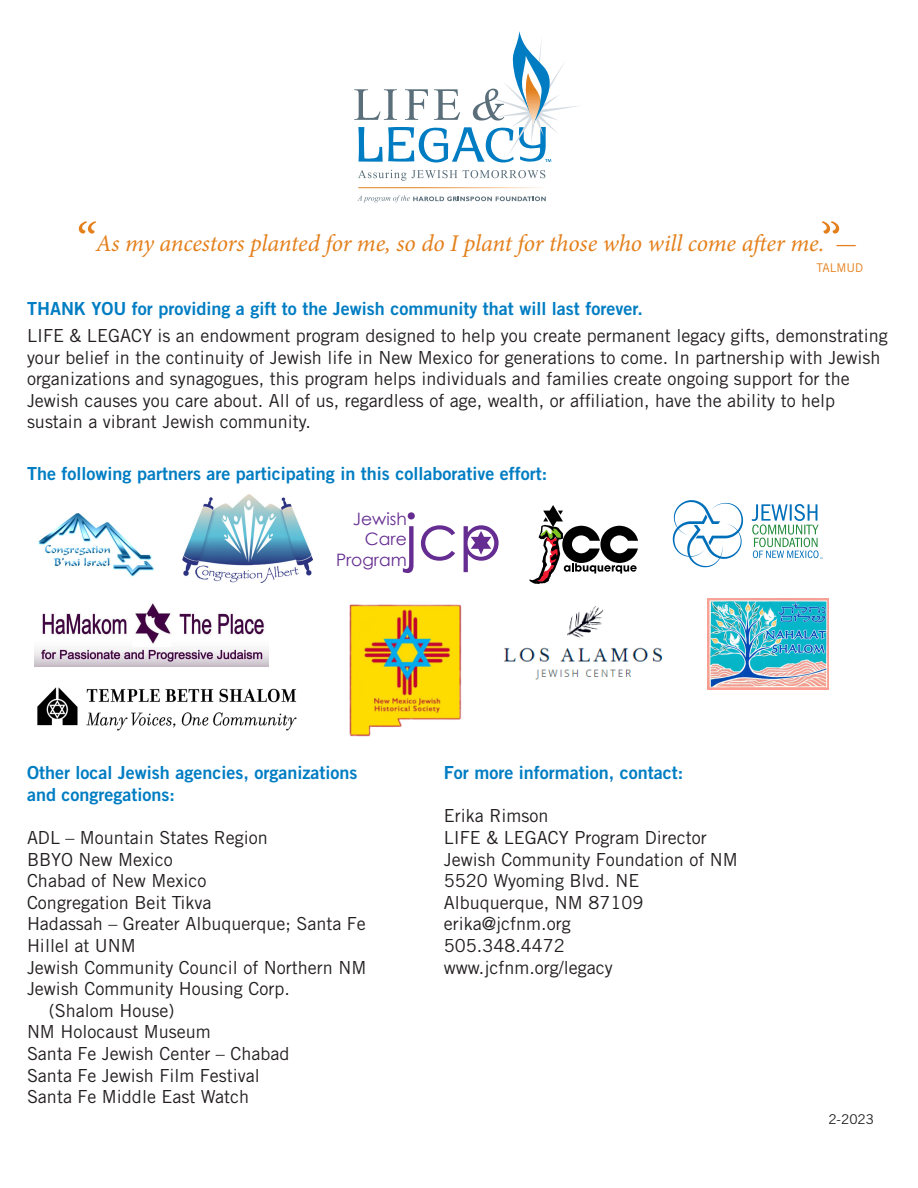
<style>
.page{position:relative;width:918px;height:1188px;background:#fff}
.page>*{position:absolute;margin:0;border:0;box-sizing:border-box;transform-origin:0 0}
.t1{font:63.3px "Century Gothic";color:#652d91}
.t2{font:italic 54px "Minion Pro";color:#e4801c}
.t3{font:italic 24px "Minion Pro";letter-spacing:-.005em;color:#e4801c}
.t4{font:18px/21.6px "Trade Gothic LT Std";color:#231f20}
.t5{font:18px/21.6px "Trade Gothic LT Std Bd 2";color:#007dc3}
.t6{font:17.1px/20.5px "Century Gothic";color:#652d91;text-align:right}
.t7{font:13.5px "Trade Gothic LT Std";color:#231f20}
.t8{font:12px "Trade Gothic LT Std";color:#e4801c}
</style>
<div class="page">
<svg style="left:358px;top:170px;width:48px;height:11px"></svg>
<svg style="left:412px;top:170px;width:133px;height:8px"></svg>
<svg style="left:357px;top:195px;width:189px;height:7px"></svg>
<svg style="left:354px;top:31px;width:224px;height:132px"></svg>
<img style="left:38px;top:513px;width:117px;height:64px">
<img style="left:182px;top:494px;width:131px;height:88px">
<svg style="left:471px;top:531px;width:20px;height:24px"></svg>
<svg style="left:530px;top:505px;width:108px;height:79px"></svg>
<img style="left:708px;top:598px;width:120px;height:92px">
<svg style="left:673px;top:500px;width:70px;height:67px"></svg>
<svg style="left:752px;top:504px;width:71px;height:55px"></svg>
<img style="left:35px;top:603px;width:233px;height:63px">
<img style="left:37px;top:687px;width:260px;height:44px">
<img style="left:503px;top:606px;width:160px;height:74px">
<img style="left:349px;top:604px;width:113px;height:133px">
<p class="t2" style="left:73px;top:206px;width:22px">“</p>
<p class="t3" style="left:96px;top:227px;width:763px">As my ancestors planted for me, so do I plant for those who will come after me. —</p>
<p class="t8" style="left:817px;top:260px;width:48px">TALMUD</p>
<p class="t5" style="left:27px;top:297px;width:617px">THANK YOU for providing a gift to the Jewish community that will last forever.</p>
<p class="t4" style="left:27px;top:325px;width:862px">LIFE &amp; LEGACY is an endowment program designed to help you create permanent legacy gifts, demonstrating your belief in the continuity of Jewish life in New Mexico for generations to come. In partnership with Jewish organizations and synagogues, this program helps individuals and families create ongoing support for the Jewish causes you care about. All of us, regardless of age, wealth, or affiliation, have the ability to help sustain a vibrant Jewish community.</p>
<p class="t5" style="left:27px;top:463px;width:522px">The following partners are participating in this collaborative effort:</p>
<p class="t6" style="left:336px;top:508px;width:72px">Jewish<br>Care<br>Program</p>
<p class="t1" style="left:405px;top:493px;width:99px">jcp</p>
<p class="t5" style="left:27px;top:762px;width:332px">Other local Jewish agencies, organizations and congregations:</p>
<p class="t4" style="left:27px;top:827px;width:242px">ADL – Mountain States Region</p>
<p class="t4" style="left:27px;top:848px;width:147px">BBYO New Mexico</p>
<p class="t4" style="left:27px;top:870px;width:181px">Chabad of New Mexico</p>
<p class="t4" style="left:27px;top:891px;width:186px">Congregation Beit Tikva</p>
<p class="t4" style="left:27px;top:913px;width:340px">Hadassah – Greater Albuquerque; Santa Fe<br>Hillel at UNM</p>
<p class="t4" style="left:27px;top:956px;width:341px">Jewish Community Council of Northern NM</p>
<p class="t4" style="left:27px;top:978px;width:264px">Jewish Community Housing Corp.</p>
<p class="t4" style="left:49px;top:999px;width:127px">(Shalom House)</p>
<p class="t4" style="left:27px;top:1021px;width:185px">NM Holocaust Museum</p>
<p class="t4" style="left:27px;top:1043px;width:264px">Santa Fe Jewish Center – Chabad</p>
<p class="t4" style="left:27px;top:1064px;width:234px">Santa Fe Jewish Film Festival</p>
<p class="t4" style="left:27px;top:1086px;width:224px">Santa Fe Middle East Watch</p>
<p class="t5" style="left:444px;top:762px;width:241px">For more information, contact:</p>
<p class="t4" style="left:444px;top:805px;width:106px">Erika Rimson</p>
<p class="t4" style="left:444px;top:827px;width:264px">LIFE &amp; LEGACY Program Director</p>
<p class="t4" style="left:444px;top:848px;width:295px">Jewish Community Foundation of NM</p>
<p class="t4" style="left:444px;top:870px;width:197px">5520 Wyoming Blvd. NE</p>
<p class="t4" style="left:444px;top:891px;width:201px">Albuquerque, NM 87109</p>
<p class="t4" style="left:444px;top:913px;width:128px">erika@jcfnm.org</p>
<p class="t4" style="left:444px;top:935px;width:122px">505.348.4472</p>
<p class="t4" style="left:444px;top:956px;width:171px">www.jcfnm.org/legacy</p>
<p class="t7" style="left:828px;top:1111px;width:47px">2-2023</p>
</div>
